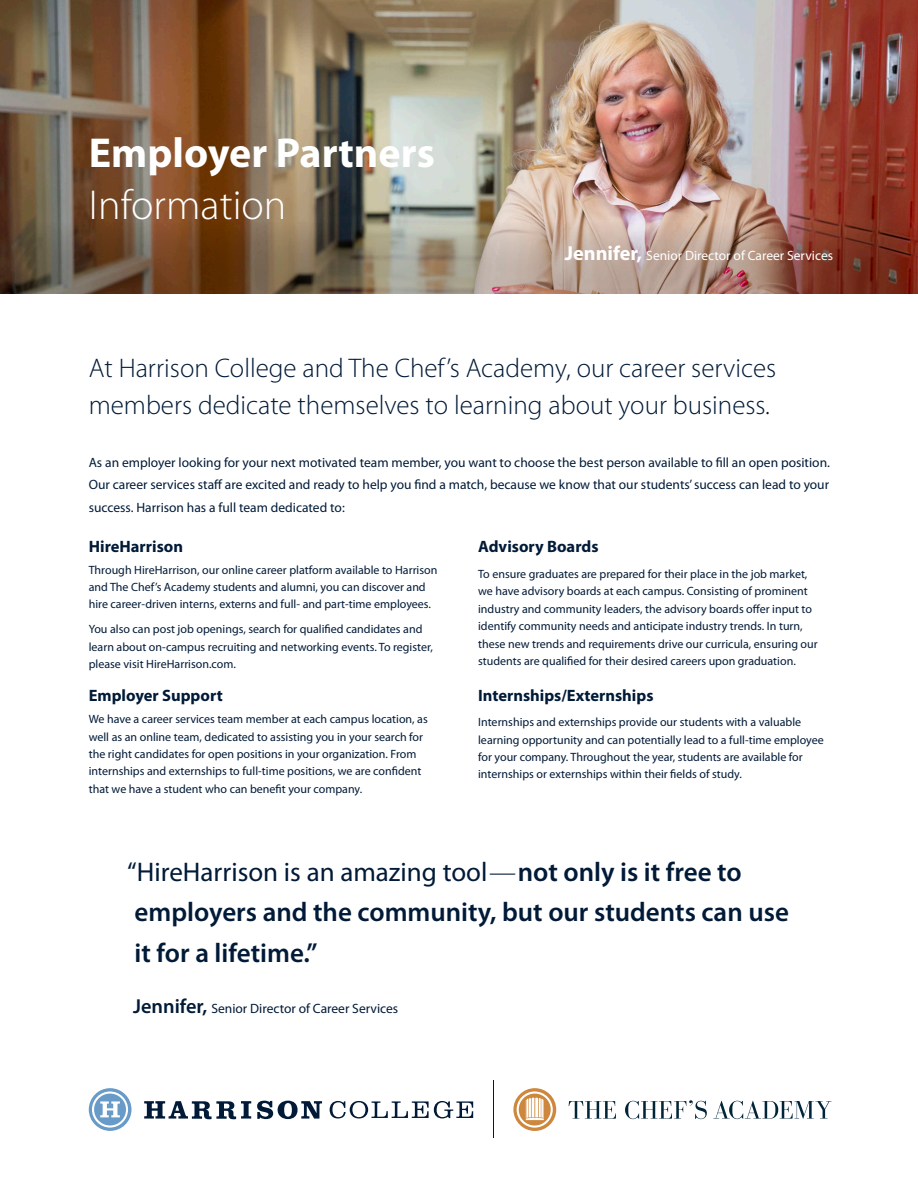
<style>
.page{position:relative;width:918px;height:1188px;background:#fff}
.page>*{position:absolute;margin:0;border:0;box-sizing:border-box;transform-origin:0 0}
.t1{font:700 42px/52.5px "Myriad Pro";color:#fff}
.t2{font:300 27px/37.5px "Myriad Pro";color:#001a37}
.t3{font:600 27px/40.5px "Myriad Pro";color:#001a37}
.t4{font:700 16.5px "Myriad Pro";color:#001a37}
.t5{font:13.5px/22.5px "Myriad Pro";color:#001a37;text-align:justify}
.t6{font:13.5px "Myriad Pro";color:#fff}
.t7{font:12px/17.4px "Myriad Pro";color:#001a37}
.s1{font-weight:300}
.s2{font-weight:700;font-size:20.25px}
.s3{font-weight:400}
.s4{font-weight:600;font-size:20.25px}
</style>
<div class="page">
<img style="left:0;top:0;width:918px;height:222px">
<img style="left:0;top:222px;width:918px;height:72px">
<svg style="left:89px;top:1088px;width:43px;height:43px"></svg>
<svg style="left:257px;top:1101px;width:65px;height:18px"></svg>
<svg style="left:330px;top:1101px;width:143px;height:17px"></svg>
<svg style="left:144px;top:1101px;width:107px;height:18px"></svg>
<hr style="left:493px;top:1081px;width:1px;height:57px;background:#001a37">
<svg style="left:569px;top:1101px;width:47px;height:18px"></svg>
<svg style="left:625px;top:1100px;width:82px;height:19px"></svg>
<svg style="left:713px;top:1101px;width:119px;height:18px"></svg>
<svg style="left:513px;top:1088px;width:43px;height:43px"></svg>
<p class="t1" style="left:89px;top:125px;width:348px">Employer Partners<br><span class="s1">Information</span></p>
<p class="t6" style="left:565px;top:247px;width:270px"><span class="s2">Jennifer,</span> Senior Director of Career Services</p>
<p class="t2" style="left:89px;top:349px;width:689px">At Harrison College and The Chef’s Academy, our career services members dedicate themselves to learning about your business.</p>
<p class="t5" style="left:89px;top:451px;width:743px">As an employer looking for your next motivated team member, you want to choose the best person available to fill an open position.<br>Our career services staff are excited and ready to help you find a match, because we know that our students’ success can lead to your success. Harrison has a full team dedicated to:</p>
<p class="t4" style="left:89px;top:535px;width:96px">HireHarrison</p>
<p class="t7" style="left:89px;top:561px;width:350px">Through HireHarrison, our online career platform available to Harrison and The Chef’s Academy students and alumni, you can discover and hire career-driven interns, externs and full- and part-time employees.</p>
<p class="t7" style="left:89px;top:620px;width:346px">You also can post job openings, search for qualified candidates and learn about on-campus recruiting and networking events. To register, please visit HireHarrison.com.</p>
<p class="t4" style="left:89px;top:685px;width:135px">Employer Support</p>
<p class="t7" style="left:89px;top:710px;width:341px">We have a career services team member at each campus location, as well as an online team, dedicated to assisting you in your search for the right candidates for open positions in your organization. From internships and externships to full-time positions, we are confident that we have a student who can benefit your company.</p>
<p class="t4" style="left:478px;top:535px;width:122px">Advisory Boards</p>
<p class="t7" style="left:478px;top:565px;width:341px">To ensure graduates are prepared for their place in the job market, we have advisory boards at each campus. Consisting of prominent industry and community leaders, the advisory boards offer input to identify community needs and anticipate industry trends. In turn, these new trends and requirements drive our curricula, ensuring our students are qualified for their desired careers upon graduation.</p>
<p class="t4" style="left:478px;top:685px;width:177px">Internships/Externships</p>
<p class="t7" style="left:478px;top:713px;width:347px">Internships and externships provide our students with a valuable learning opportunity and can potentially lead to a full-time employee for your company. Throughout the year, students are available for internships or externships within their fields of study.</p>
<p class="t3" style="left:127px;top:851px;width:663px"><span class="s3">“HireHarrison is an amazing tool</span><span class="s1">—</span>not only is it free to employers and the community, but our students can use it for a lifetime.”</p>
<p class="t5" style="left:133px;top:997px;width:267px"><span class="s4">Jennifer,</span> Senior Director of Career Services</p>
</div>
